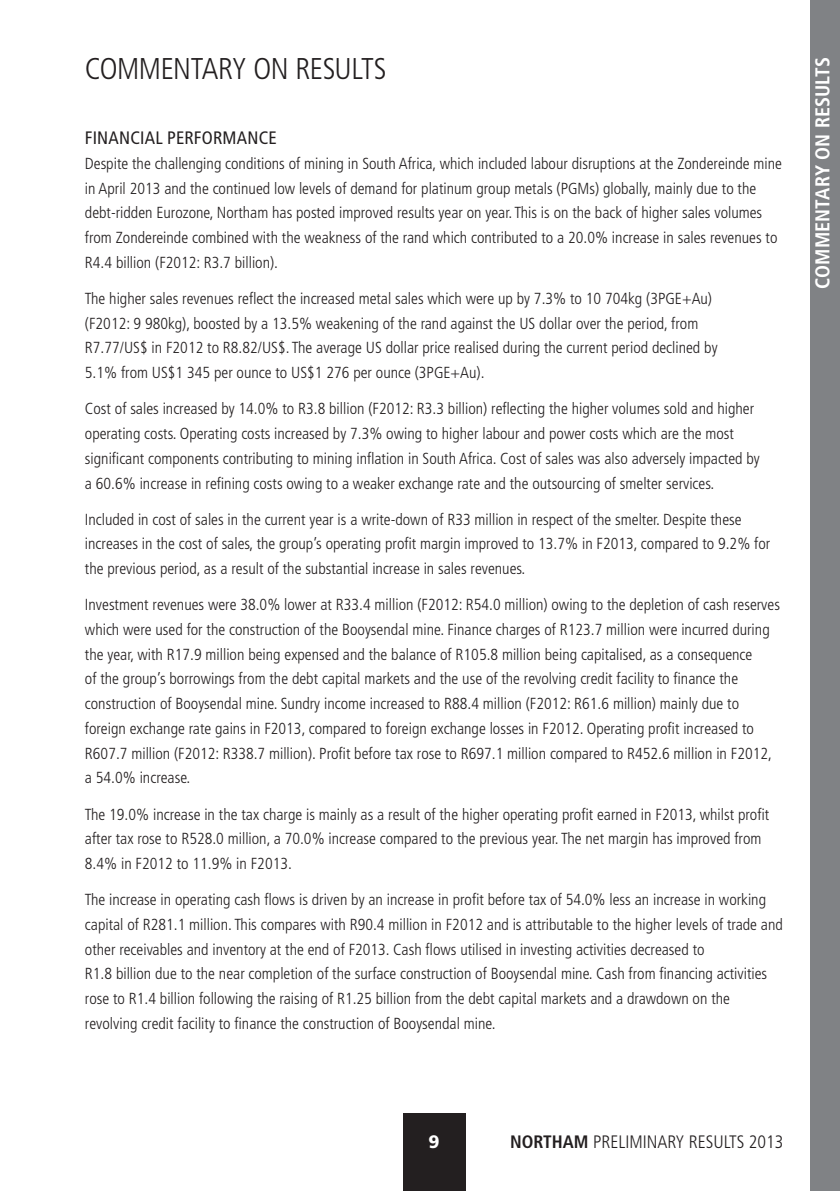
<style>
.page{position:relative;width:840px;height:1191px;background:#fff}
.page>*{position:absolute;margin:0;border:0;box-sizing:border-box;transform-origin:0 0}
.Main_heading{font:300 condensed 30px "Frutiger";letter-spacing:-.015em;color:#231f20}
.Main_Heading_new{font:700 condensed 20px "Frutiger";letter-spacing:.01em;color:#fff}
.t1{font:300 condensed 18px "Frutiger";color:#231f20}
.Heading_Graphs{font:condensed 18px "Frutiger";letter-spacing:.01em;color:#231f20}
.t2{font:900 18px "Frutiger";color:#fff}
.Small_copy{font:300 condensed 16px/24.8px "Frutiger";color:#231f20}
.s1{font-weight:700}
</style>
<div class="page">
<div style="left:403px;top:1113px;width:63px;height:78px;background:#231f20"></div>
<div style="left:810px;top:0;width:29px;height:1191px;background:#808285"></div>
<p class="Main_heading" style="left:85px;top:52px;width:303px">COMMENTARY ON RESULTS</p>
<p class="Heading_Graphs" style="left:85px;top:127px;width:193px">FINANCIAL PERFORMANCE</p>
<p class="Small_copy" style="left:85px;top:151px;width:698px">Despite the challenging conditions of mining in South Africa, which included labour disruptions at the Zondereinde mine in April 2013 and the continued low levels of demand for platinum group metals (PGMs) globally, mainly due to the debt-ridden Eurozone, Northam has posted improved results year on year. This is on the back of higher sales volumes from Zondereinde combined with the weakness of the rand which contributed to a 20.0% increase in sales revenues to R4.4 billion (F2012: R3.7 billion).</p>
<p class="Small_copy" style="left:85px;top:286px;width:633px">The higher sales revenues reflect the increased metal sales which were up by 7.3% to 10 704kg (3PGE+Au) (F2012: 9 980kg), boosted by a 13.5% weakening of the rand against the US dollar over the period, from R7.77/US$ in F2012 to R8.82/US$. The average US dollar price realised during the current period declined by 5.1% from US$1 345 per ounce to US$1 276 per ounce (3PGE+Au).</p>
<p class="Small_copy" style="left:85px;top:396px;width:676px">Cost of sales increased by 14.0% to R3.8 billion (F2012: R3.3 billion) reflecting the higher volumes sold and higher operating costs. Operating costs increased by 7.3% owing to higher labour and power costs which are the most significant components contributing to mining inflation in South Africa. Cost of sales was also adversely impacted by a 60.6% increase in refining costs owing to a weaker exchange rate and the outsourcing of smelter services.</p>
<p class="Small_copy" style="left:85px;top:507px;width:686px">Included in cost of sales in the current year is a write-down of R33 million in respect of the smelter. Despite these increases in the cost of sales, the group’s operating profit margin improved to 13.7% in F2013, compared to 9.2% for the previous period, as a result of the substantial increase in sales revenues.</p>
<p class="Small_copy" style="left:85px;top:592px;width:696px">Investment revenues were 38.0% lower at R33.4 million (F2012: R54.0 million) owing to the depletion of cash reserves which were used for the construction of the Booysendal mine. Finance charges of R123.7 million were incurred during the year, with R17.9 million being expensed and the balance of R105.8 million being capitalised, as a consequence<br>of the group’s borrowings from the debt capital markets and the use of the revolving credit facility to finance the construction of Booysendal mine. Sundry income increased to R88.4 million (F2012: R61.6 million) mainly due to foreign exchange rate gains in F2013, compared to foreign exchange losses in F2012. Operating profit increased to R607.7 million (F2012: R338.7 million). Profit before tax rose to R697.1 million compared to R452.6 million in F2012, a 54.0% increase.</p>
<p class="Small_copy" style="left:85px;top:802px;width:685px">The 19.0% increase in the tax charge is mainly as a result of the higher operating profit earned in F2013, whilst profit after tax rose to R528.0 million, a 70.0% increase compared to the previous year. The net margin has improved from<br>8.4% in F2012 to 11.9% in F2013.</p>
<p class="Small_copy" style="left:85px;top:887px;width:699px">The increase in operating cash flows is driven by an increase in profit before tax of 54.0% less an increase in working capital of R281.1 million. This compares with R90.4 million in F2012 and is attributable to the higher levels of trade and other receivables and inventory at the end of F2013. Cash flows utilised in investing activities decreased to<br>R1.8 billion due to the near completion of the surface construction of Booysendal mine. Cash from financing activities rose to R1.4 billion following the raising of R1.25 billion from the debt capital markets and a drawdown on the revolving credit facility to finance the construction of Booysendal mine.</p>
<p class="Main_Heading_new" style="left:810px;top:289px;width:234px;rotate:-90deg">COMMENTARY ON RESULTS</p>
<p class="t2" style="left:428px;top:1131px;width:13px">9</p>
<p class="t1" style="left:510px;top:1131px;width:275px"><span class="s1">NORTHAM</span> PRELIMINARY RESULTS 2013</p>
</div>
